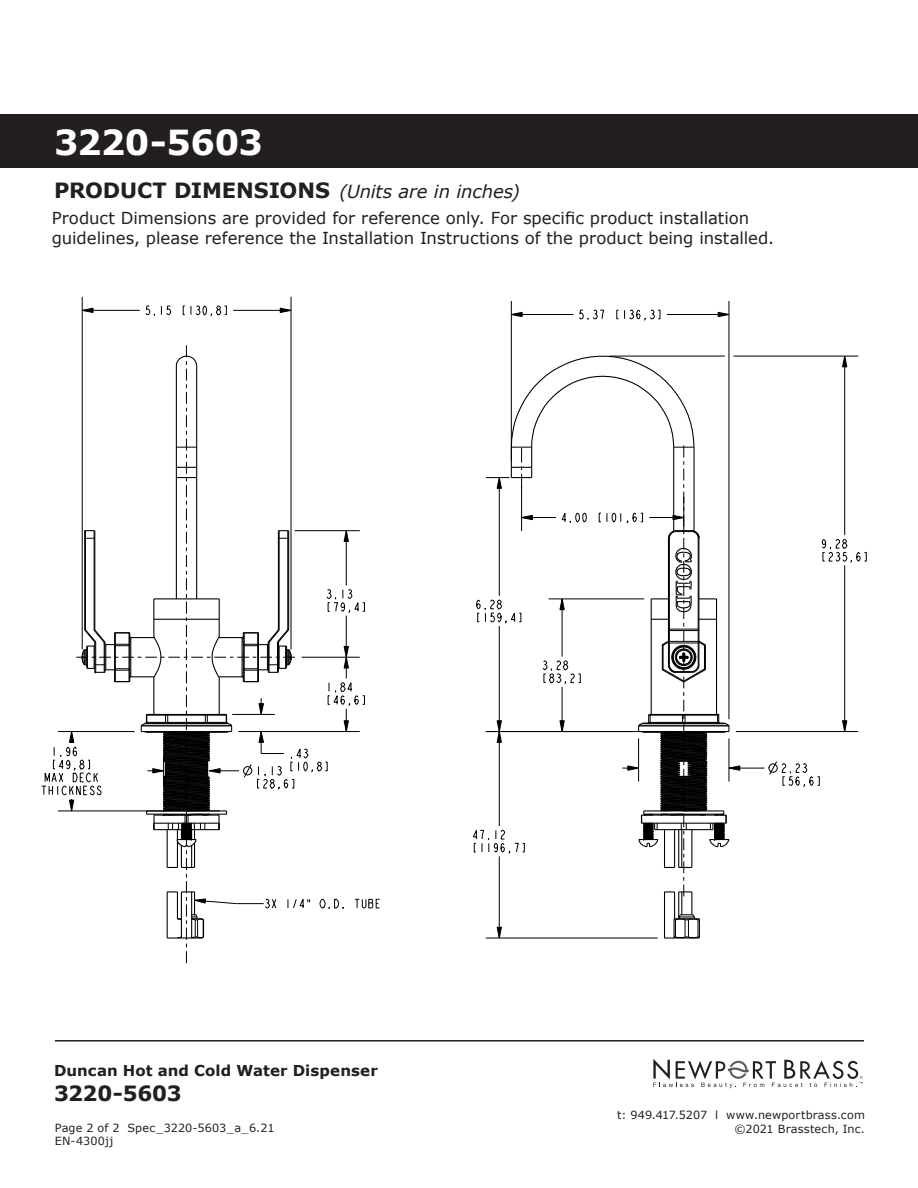
<style>
.page{position:relative;width:918px;height:1188px;background:#fff}
.page>*{position:absolute;margin:0;border:0;box-sizing:border-box;transform-origin:0 0}
.t1{font:700 34.5px "Verdana";letter-spacing:-.02em;color:#fff}
.t2{font:700 21px "Verdana";letter-spacing:-.015em;color:#231f20}
.t3{font:italic 18px "Verdana";letter-spacing:-.01em;color:#231f20}
.t4{font:16.5px/19.8px "Verdana";color:#231f20}
.t5{font:700 15px "Verdana";letter-spacing:.005em;color:#231f20}
.t6{font:11.25px/13.5px "Verdana";letter-spacing:.015em;color:#231f20;text-align:right}
.s1{font-weight:700;font-style:normal;font-size:21px}
</style>
<div class="page">
<svg style="left:653px;top:1059px;width:210px;height:29px"></svg>
<hr style="left:55px;top:1040px;width:809px;height:2px;background:#231f20">
<div style="left:0;top:114px;width:918px;height:54px;background:#231f20"></div>
<svg style="left:145px;top:305px;width:10px;height:11px"></svg>
<svg style="left:161px;top:305px;width:10px;height:11px"></svg>
<svg style="left:183px;top:305px;width:44px;height:12px"></svg>
<svg style="left:280px;top:308px;width:11px;height:5px"></svg>
<svg style="left:83px;top:308px;width:11px;height:5px"></svg>
<svg style="left:821px;top:539px;width:46px;height:24px"></svg>
<svg style="left:842px;top:355px;width:6px;height:12px"></svg>
<svg style="left:842px;top:720px;width:6px;height:11px"></svg>
<svg style="left:579px;top:309px;width:26px;height:11px"></svg>
<svg style="left:616px;top:309px;width:45px;height:12px"></svg>
<svg style="left:512px;top:312px;width:11px;height:5px"></svg>
<svg style="left:718px;top:312px;width:11px;height:5px"></svg>
<svg style="left:768px;top:761px;width:52px;height:26px"></svg>
<hr style="left:82px;top:297px;width:1px;height:352px;background:#000">
<hr style="left:291px;top:297px;width:1px;height:352px;background:#000">
<hr style="left:233px;top:310px;width:58px;height:1px;background:#000">
<hr style="left:82px;top:310px;width:58px;height:1px;background:#000">
<hr style="left:729px;top:768px;width:35px;height:1px;background:#000">
<hr style="left:511px;top:301px;width:1px;height:160px;background:#000">
<hr style="left:736px;top:731px;width:122px;height:1px;background:#000">
<hr style="left:729px;top:301px;width:1px;height:418px;background:#000">
<hr style="left:844px;top:356px;width:1px;height:179px;background:#000">
<hr style="left:844px;top:565px;width:1px;height:167px;background:#000">
<hr style="left:733px;top:356px;width:125px;height:1px;background:#000">
<hr style="left:667px;top:314px;width:62px;height:1px;background:#000">
<hr style="left:511px;top:314px;width:62px;height:1px;background:#000">
<svg style="left:42px;top:345px;width:338px;height:618px"></svg>
<svg style="left:473px;top:355px;width:267px;height:584px"></svg>
<h1 class="t1" style="left:54px;top:120px;width:211px">3220-5603</h1>
<p class="t3" style="left:54px;top:180px;width:467px"><span class="s1">PRODUCT DIMENSIONS</span> (Units are in inches)</p>
<p class="t4" style="left:52px;top:208px;width:724px">Product Dimensions are provided for reference only. For specific product installation guidelines, please reference the Installation Instructions of the product being installed.</p>
<p class="t5" style="left:54px;top:1061px;width:325px">Duncan Hot and Cold Water Dispenser</p>
<p class="t2" style="left:54px;top:1079px;width:129px">3220-5603</p>
<p class="t6" style="left:55px;top:1121px;width:221px;text-align:left">Page 2 of 2 Spec_3220-5603_a_6.21<br>EN-4300jj</p>
<p class="t6" style="left:617px;top:1109px;width:249px">t: 949.417.5207 l www.newportbrass.com ©2021 Brasstech, Inc.</p>
</div>
